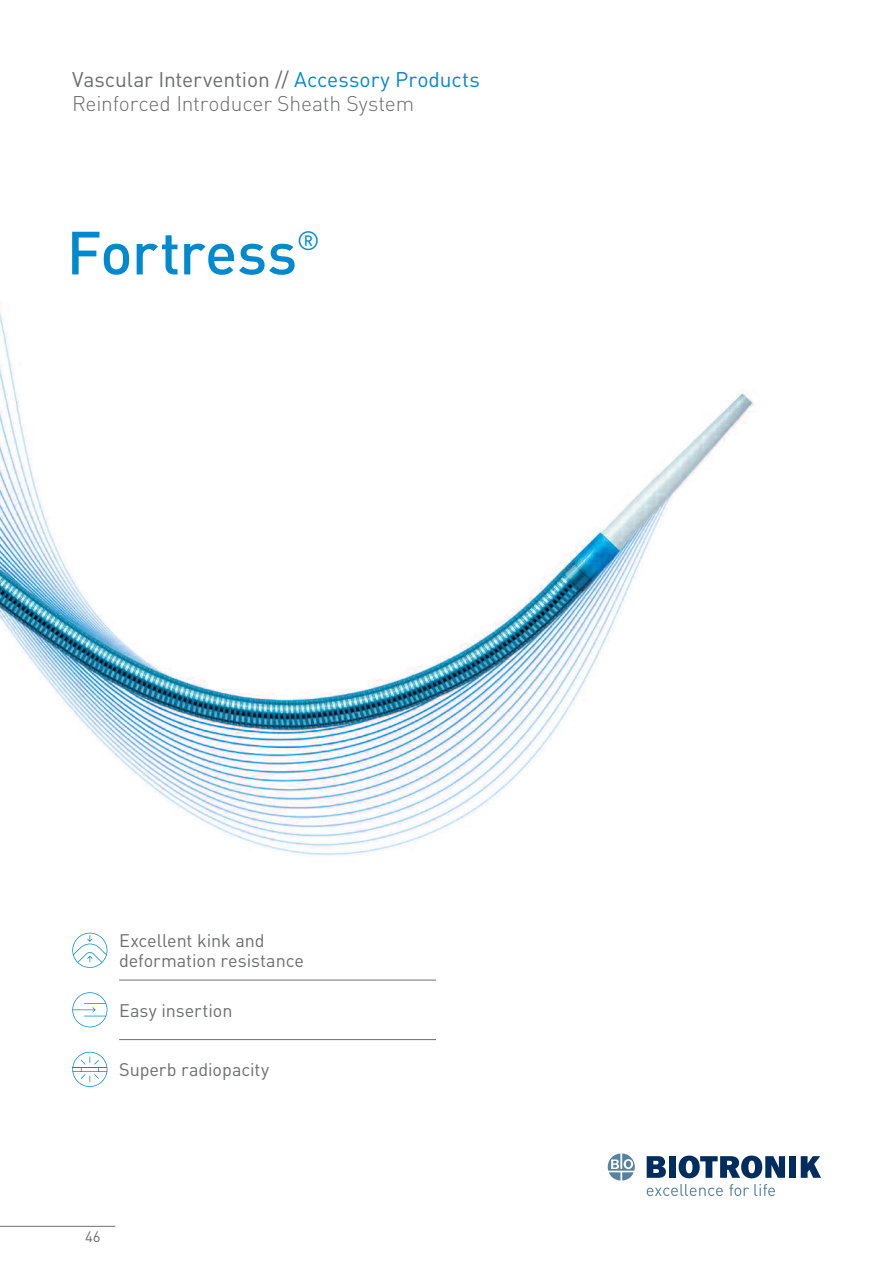
<style>
.page{position:relative;width:893px;height:1263px;background:#fff}
.page>*{position:absolute;margin:0;border:0;box-sizing:border-box;transform-origin:0 0}
.t1{font:500 60px "DIN Pro";letter-spacing:-.01em;color:#0089cf}
.t2{font:26.25px "DIN Pro";color:#0089cf}
.t3{font:300 21px/24px "DIN Pro";letter-spacing:-.01em;color:#6c6d70}
.t4{font:18px/19.5px "DIN Pro";letter-spacing:-.005em;color:#6c6d70}
.t5{font:15px "DIN Pro";color:#6c6d70}
.s1{font-weight:400}
.s2{font-weight:400;color:#0089cf}
</style>
<div class="page">
<img style="left:0;top:312px;width:754px;height:543px">
<hr style="left:0;top:1226px;width:115px;height:1px;background:#6c6d70">
<svg style="left:646px;top:1184px;width:76px;height:12px"></svg>
<svg style="left:729px;top:1184px;width:46px;height:12px"></svg>
<svg style="left:646px;top:1156px;width:20px;height:22px"></svg>
<div style="left:668px;top:1156px;width:7px;height:22px;background:#002d5e"></div>
<div style="left:789px;top:1156px;width:7px;height:22px;background:#002d5e"></div>
<svg style="left:800px;top:1156px;width:21px;height:22px"></svg>
<svg style="left:678px;top:1156px;width:107px;height:22px"></svg>
<svg style="left:607px;top:1154px;width:27px;height:27px"></svg>
<hr style="left:119px;top:980px;width:317px;height:1px;background:#6c6d70">
<hr style="left:119px;top:1039px;width:317px;height:1px;background:#6c6d70">
<svg style="left:72px;top:933px;width:35px;height:35px"></svg>
<svg style="left:72px;top:992px;width:36px;height:35px"></svg>
<svg style="left:72px;top:1052px;width:35px;height:35px"></svg>
<p class="t3" style="left:72px;top:70px;width:409px"><span class="s1">Vascular Intervention //</span> <span class="s2">Accessory Products<br></span>Reinforced Introducer Sheath System</p>
<h1 class="t1" style="left:67px;top:232px;width:232px">Fortress</h1>
<p class="t2" style="left:297px;top:232px;width:25px">®</p>
<p class="t4" style="left:119px;top:933px;width:186px">Excellent kink and deformation resistance</p>
<p class="t4" style="left:119px;top:1003px;width:115px">Easy insertion</p>
<p class="t4" style="left:119px;top:1062px;width:152px">Superb radiopacity</p>
<p class="t5" style="left:85px;top:1231px;width:17px">46</p>
</div>
